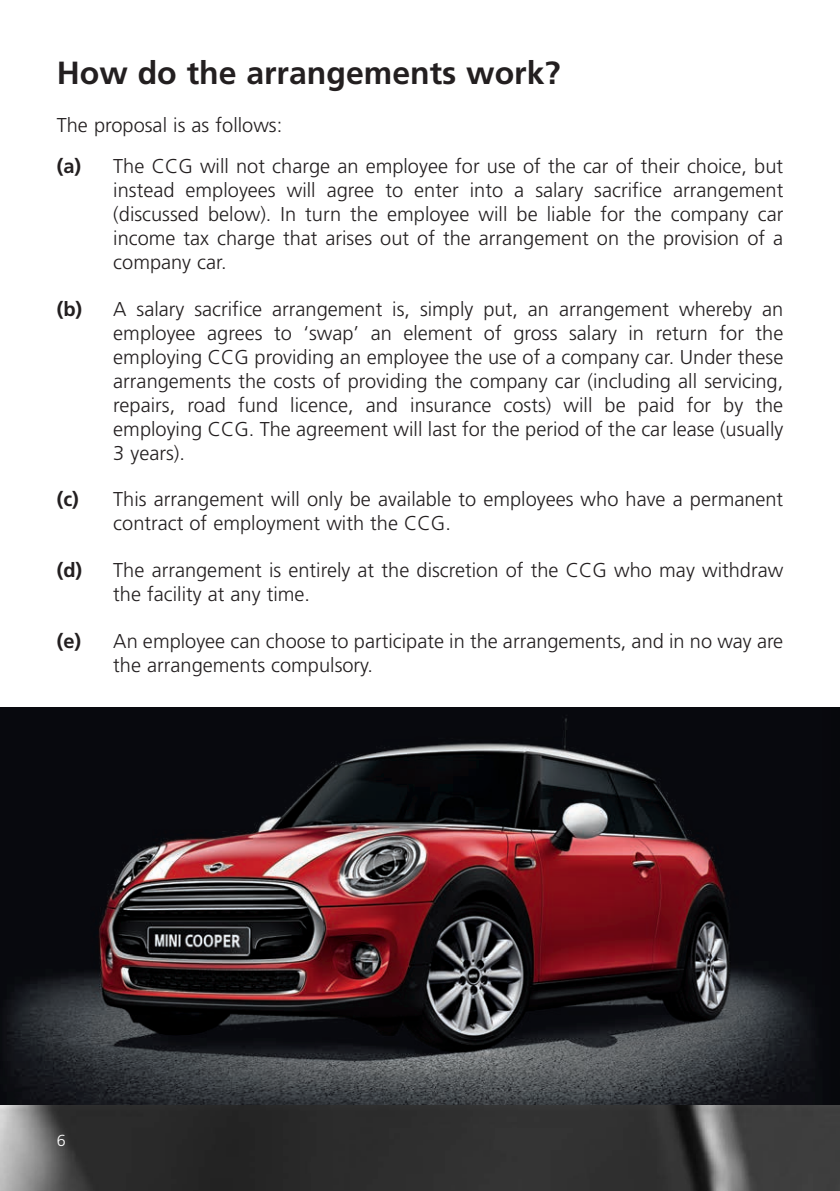
<style>
.page{position:relative;width:840px;height:1191px;background:#fff}
.page>*{position:absolute;margin:0;border:0;box-sizing:border-box;transform-origin:0 0}
.t1{font:700 32px "Frutiger";color:#231f20}
.t2{font:300 20px/24px "Frutiger";color:#231f20}
.t3{font:300 16px "Frutiger";color:#fff}
.s1{font-weight:700}
</style>
<div class="page">
<img style="left:0;top:708px;width:839px;height:398px">
<img style="left:0;top:1106px;width:839px;height:85px">
<h1 class="t1" style="left:57px;top:60px;width:505px">How do the arrangements work?</h1>
<p class="t2" style="left:57px;top:106px;width:727px;line-height:41px">The proposal is as follows:<br><span class="s1">(a)</span> The CCG will not charge an employee for use of the car of their choice, but</p>
<p class="t2" style="left:113px;top:180px;width:671px;text-align:justify">instead employees will agree to enter into a salary sacrifice arrangement (discussed below). In turn the employee will be liable for the company car income tax charge that arises out of the arrangement on the provision of a company car.</p>
<p class="t2" style="left:113px;top:298px;width:671px;text-align:justify;text-indent:-56px"><span class="s1">(b)</span> A salary sacrifice arrangement is, simply put, an arrangement whereby an employee agrees to ‘swap’ an element of gross salary in return for the employing CCG providing an employee the use of a company car. Under these arrangements the costs of providing the company car (including all servicing, repairs, road fund licence, and insurance costs) will be paid for by the employing CCG. The agreement will last for the period of the car lease (usually 3 years).</p>
<p class="t2" style="left:113px;top:489px;width:671px;text-indent:-56px"><span class="s1">(c)</span> This arrangement will only be available to employees who have a permanent contract of employment with the CCG.</p>
<p class="t2" style="left:113px;top:560px;width:671px;text-indent:-56px"><span class="s1">(d)</span> The arrangement is entirely at the discretion of the CCG who may withdraw the facility at any time.</p>
<p class="t2" style="left:113px;top:630px;width:671px;text-indent:-56px"><span class="s1">(e)</span> An employee can choose to participate in the arrangements, and in no way are the arrangements compulsory.</p>
<p class="t3" style="left:57px;top:1134px;width:10px">6</p>
</div>
